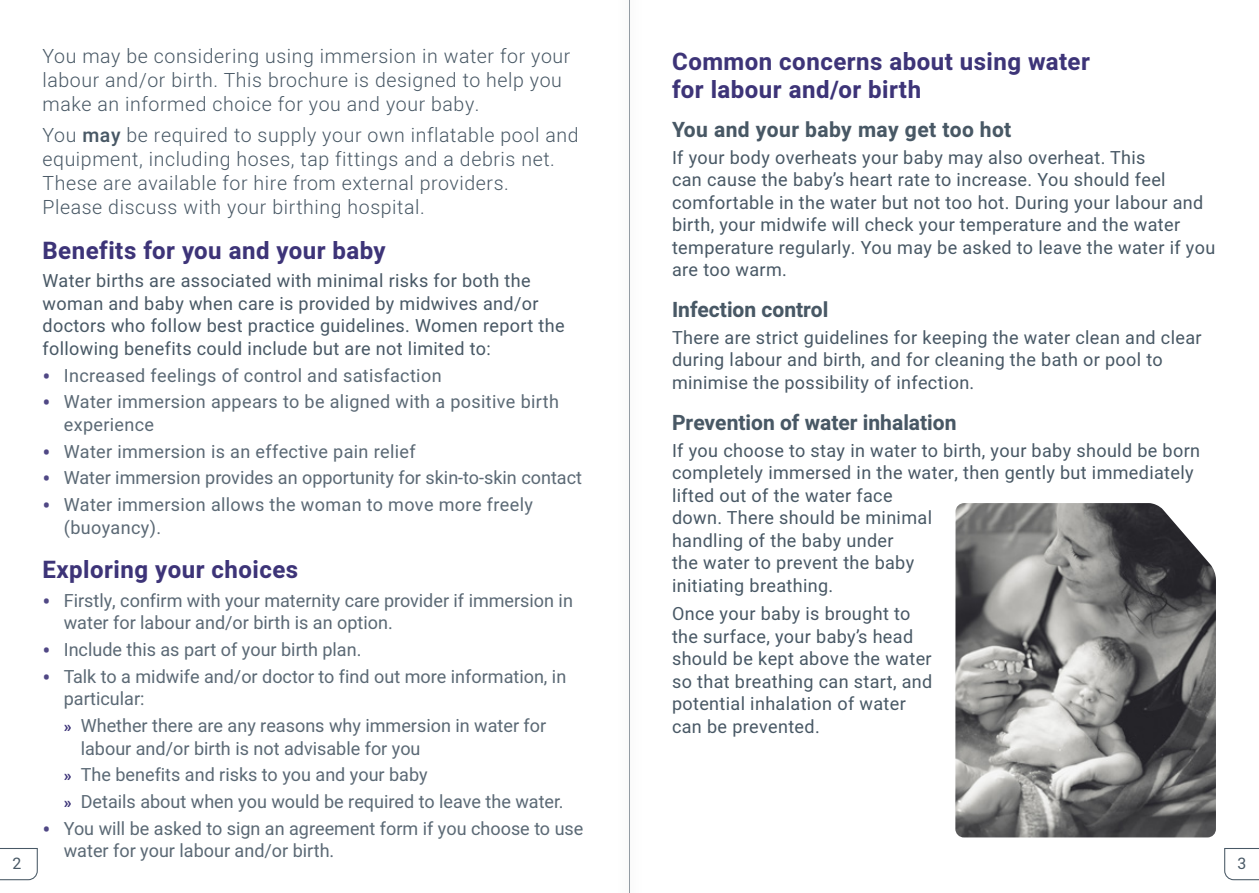
<style>
.page{position:relative;width:1259px;height:893px;background:#fff}
.page>*{position:absolute;margin:0;border:0;box-sizing:border-box;transform-origin:0 0}
.t1{font:700 24px/28.8px "Heebo";letter-spacing:.02em;color:#3d3478}
.t2{font:700 21px "Heebo";color:#485865}
.t3{font:700 21px "Heebo";letter-spacing:.02em;color:#485865}
.t4{font:300 19.5px/24px "Heebo";letter-spacing:.03em;color:#485865}
.t5{font:18px/22.5px "Heebo";letter-spacing:.02em;color:#485865}
.t6{font:18px/22.5px "Heebo";color:#5b6975}
.t7{font:18px/22.5px "Heebo";letter-spacing:.02em;color:#5b6975}
.t8{font:15.75px "Heebo";color:#485865}
.s1{font-weight:500}
.s2{font-size:24px;color:#504885}
.s3{font-weight:700;font-size:15.75px;color:#3d3478}
</style>
<div class="page">
<img style="left:955px;top:503px;width:261px;height:334px">
<svg style="left:0;top:848px;width:38px;height:33px"></svg>
<svg style="left:1224px;top:848px;width:35px;height:33px"></svg>
<hr style="left:629px;top:0;width:1px;height:893px;background:#929ba3">
<p class="t4" style="left:43px;top:44px;width:529px">You may be considering using immersion in water for your labour and/or birth. This brochure is designed to help you make an informed choice for you and your baby.</p>
<p class="t4" style="left:43px;top:122px;width:537px">You <span class="s1">may</span> be required to supply your own inflatable pool and equipment, including hoses, tap fittings and a debris net.<br>These are available for hire from external providers.<br>Please discuss with your birthing hospital.</p>
<h1 class="t1" style="left:43px;top:236px;width:344px">Benefits for you and your baby</h1>
<p class="t5" style="left:43px;top:270px;width:523px">Water births are associated with minimal risks for both the woman and baby when care is provided by midwives and/or doctors who follow best practice guidelines. Women report the following benefits could include but are not limited to:</p>
<p class="t7" style="left:43px;top:364px;width:400px"><span class="s2">•</span> Increased feelings of control and satisfaction</p>
<p class="t7" style="left:64px;top:391px;width:497px;text-indent:-21px"><span class="s2">•</span> Water immersion appears to be aligned with a positive birth experience</p>
<p class="t7" style="left:43px;top:440px;width:375px"><span class="s2">•</span> Water immersion is an effective pain relief</p>
<p class="t6" style="left:43px;top:467px;width:541px"><span class="s2">•</span> Water immersion provides an opportunity for skin-to-skin contact</p>
<p class="t7" style="left:64px;top:493px;width:470px;text-indent:-21px"><span class="s2">•</span> Water immersion allows the woman to move more freely (buoyancy).</p>
<h1 class="t1" style="left:43px;top:556px;width:257px">Exploring your choices</h1>
<p class="t6" style="left:64px;top:589px;width:510px;text-indent:-21px"><span class="s2">•</span> Firstly, confirm with your maternity care provider if immersion in water for labour and/or birth is an option.</p>
<p class="t6" style="left:43px;top:638px;width:320px"><span class="s2">•</span> Include this as part of your birth plan.</p>
<p class="t6" style="left:64px;top:665px;width:504px;text-indent:-21px"><span class="s2">•</span> Talk to a midwife and/or doctor to find out more information, in particular:</p>
<p class="t6" style="left:81px;top:714px;width:467px;text-indent:-17px"><span class="s3">»</span> Whether there are any reasons why immersion in water for labour and/or birth is not advisable for you</p>
<p class="t6" style="left:64px;top:762px;width:501px;line-height:26.7px"><span class="s3">»</span> The benefits and risks to you and your baby<br><span class="s3">»</span> Details about when you would be required to leave the water.</p>
<p class="t6" style="left:64px;top:817px;width:521px;text-indent:-21px"><span class="s2">•</span> You will be asked to sign an agreement form if you choose to use water for your labour and/or birth.</p>
<h1 class="t1" style="left:672px;top:47px;width:419px">Common concerns about using water for labour and/or birth</h1>
<p class="t3" style="left:672px;top:115px;width:341px">You and your baby may get too hot</p>
<p class="t5" style="left:672px;top:146px;width:545px">If your body overheats your baby may also overheat. This<br>can cause the baby’s heart rate to increase. You should feel comfortable in the water but not too hot. During your labour and birth, your midwife will check your temperature and the water temperature regularly. You may be asked to leave the water if you are too warm.</p>
<p class="t2" style="left:672px;top:295px;width:158px">Infection control</p>
<p class="t5" style="left:672px;top:326px;width:531px">There are strict guidelines for keeping the water clean and clear during labour and birth, and for cleaning the bath or pool to minimise the possibility of infection.</p>
<p class="t2" style="left:672px;top:408px;width:286px">Prevention of water inhalation</p>
<p class="t5" style="left:672px;top:439px;width:529px">If you choose to stay in water to birth, your baby should be born completely immersed in the water, then gently but immediately lifted out of the water face<br>down. There should be minimal<br>handling of the baby under<br>the water to prevent the baby<br>initiating breathing.</p>
<p class="t5" style="left:672px;top:603px;width:262px">Once your baby is brought to the surface, your baby’s head should be kept above the water so that breathing can start, and potential inhalation of water can be prevented.</p>
<p class="t8" style="left:12px;top:852px;width:10px">2</p>
<p class="t8" style="left:1237px;top:852px;width:10px">3</p>
</div>
